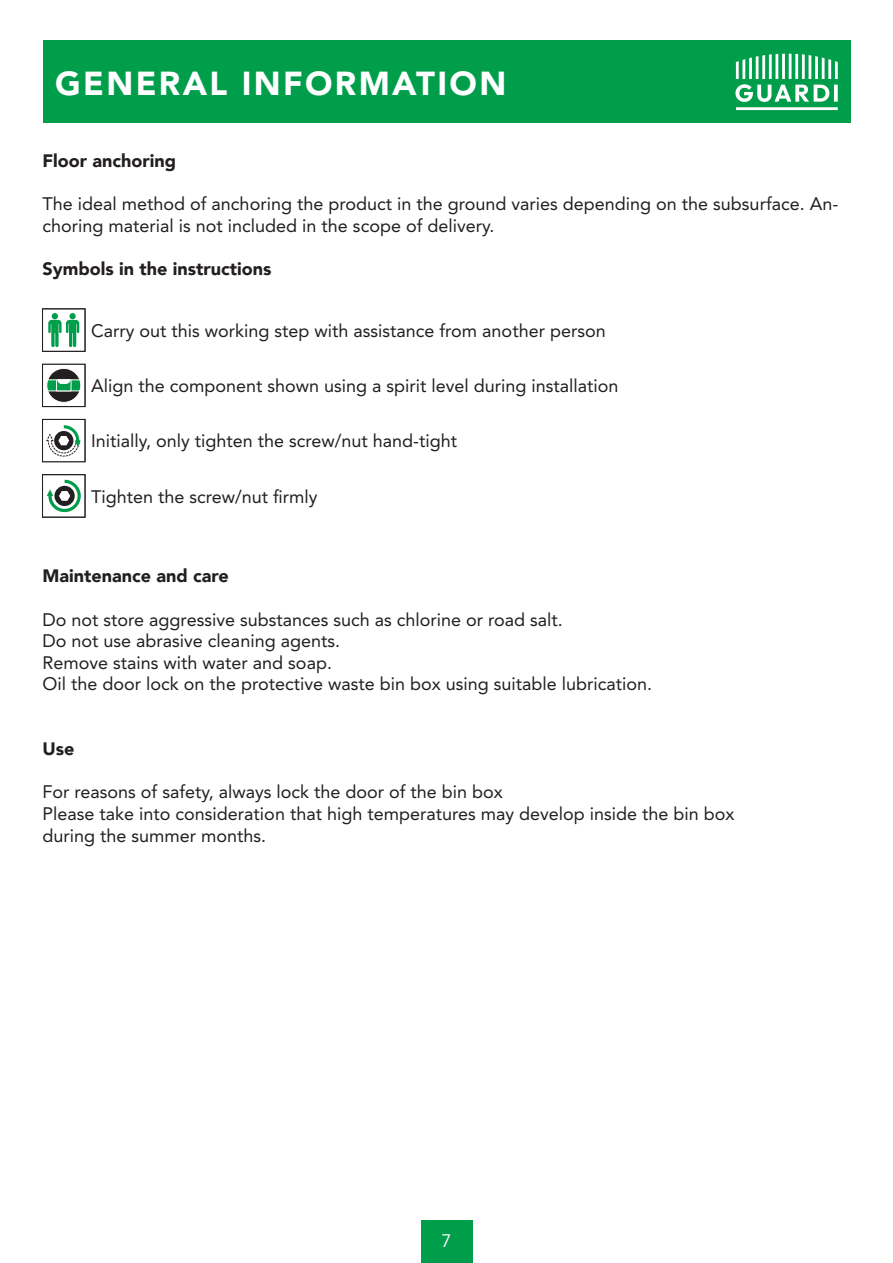
<style>
.page{position:relative;width:893px;height:1263px;background:#fff}
.page>*{position:absolute;margin:0;border:0;box-sizing:border-box;transform-origin:0 0}
.t1{font:900 33px "Avenir LT Std";letter-spacing:.07em;color:#fff}
.t2{font:18px/21.6px "Avenir LT Std";color:#231f20}
.t3{font:900 18px "Avenir";color:#231f20}
.t4{font:18px "Avenir LT Std";color:#fff}
</style>
<div class="page">
<div style="left:43px;top:40px;width:807px;height:83px;background:#009e4b"></div>
<div style="left:421px;top:1220px;width:51px;height:43px;background:#009e4b"></div>
<svg style="left:735px;top:54px;width:103px;height:56px"></svg>
<svg style="left:48px;top:313px;width:31px;height:34px"></svg>
<div style="left:42px;top:308px;width:43px;height:44px;border:1px solid #231f20"></div>
<svg style="left:47px;top:368px;width:34px;height:34px"></svg>
<div style="left:47px;top:368px;width:34px;height:35px;border:1px solid #fff;border-radius:50%"></div>
<svg style="left:46px;top:379px;width:35px;height:12px"></svg>
<div style="left:42px;top:364px;width:43px;height:43px;border:1px solid #231f20"></div>
<svg style="left:46px;top:425px;width:35px;height:31px"></svg>
<div style="left:42px;top:419px;width:43px;height:43px;border:1px solid #231f20"></div>
<svg style="left:47px;top:480px;width:34px;height:32px"></svg>
<div style="left:42px;top:474px;width:43px;height:43px;border:1px solid #231f20"></div>
<h1 class="t1" style="left:55px;top:65px;width:452px">GENERAL INFORMATION</h1>
<p class="t3" style="left:43px;top:153px;width:135px">Floor anchoring</p>
<p class="t2" style="left:43px;top:193px;width:797px">The ideal method of anchoring the product in the ground varies depending on the subsurface. An&shy;choring material is not included in the scope of delivery.</p>
<p class="t3" style="left:43px;top:261px;width:230px">Symbols in the instructions</p>
<p class="t2" style="left:91px;top:320px;width:516px">Carry out this working step with assistance from another person</p>
<p class="t2" style="left:91px;top:376px;width:529px">Align the component shown using a spirit level during installation</p>
<p class="t2" style="left:91px;top:431px;width:368px">Initially, only tighten the screw/nut hand-tight</p>
<p class="t2" style="left:91px;top:486px;width:228px">Tighten the screw/nut firmly</p>
<p class="t3" style="left:43px;top:568px;width:188px">Maintenance and care</p>
<p class="t2" style="left:43px;top:609px;width:611px">Do not store aggressive substances such as chlorine or road salt.<br>Do not use abrasive cleaning agents.<br>Remove stains with water and soap.<br>Oil the door lock on the protective waste bin box using suitable lubrication.</p>
<p class="t3" style="left:43px;top:741px;width:34px">Use</p>
<p class="t2" style="left:43px;top:782px;width:694px">For reasons of safety, always lock the door of the bin box<br>Please take into consideration that high temperatures may develop inside the bin box during the summer months.</p>
<p class="t4" style="left:441px;top:1233px;width:12px">7</p>
</div>
